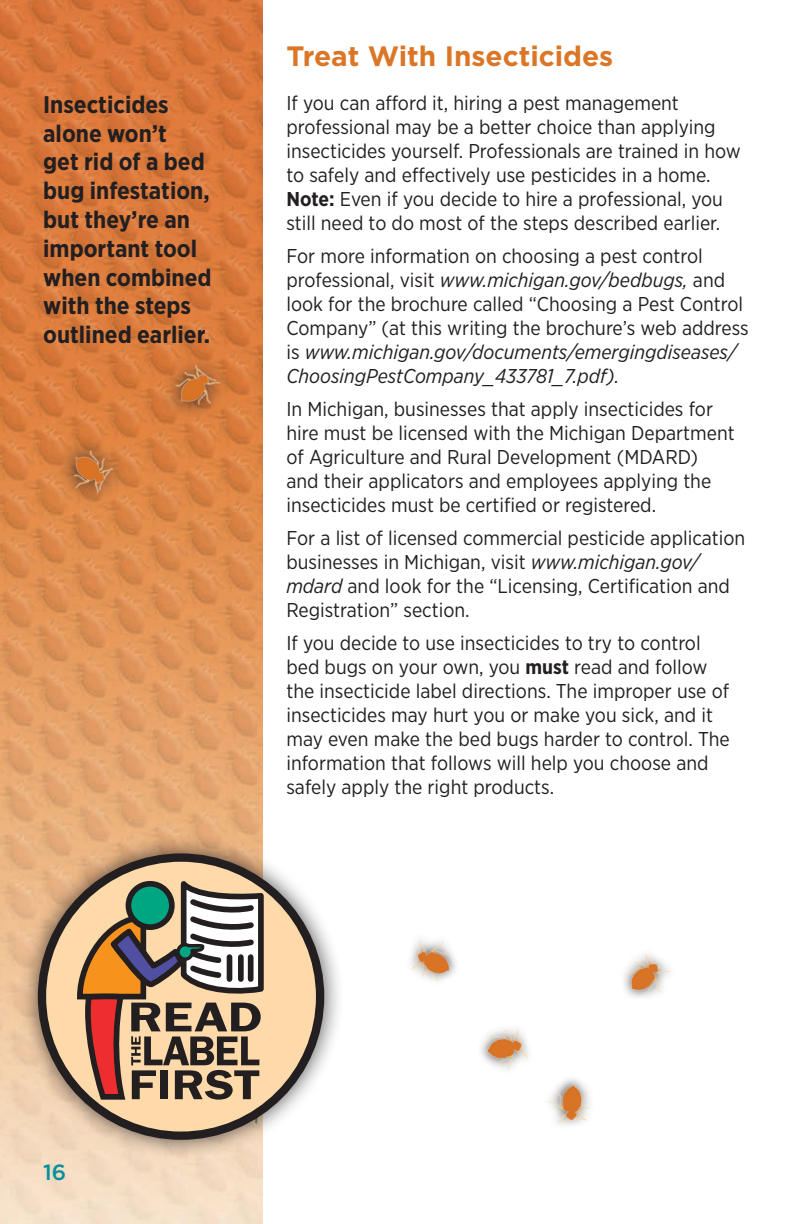
<style>
.page{position:relative;width:792px;height:1224px;background:#fff}
.page>*{position:absolute;margin:0;border:0;box-sizing:border-box;transform-origin:0 0}
.Gotham_Subhead_2{font:700 28px "Gotham";color:#db7627}
.Gotham_Narrow_Body_S{font:700 24px/28.8px "Gotham Narrow";color:#231f20}
.Gotham_Body{font:500 22px "Gotham";color:#008f9e}
.Gotham_Narrow_Body_S-2{font:20px/24px "Gotham Narrow";color:#231f20}
.s1{font-weight:700}
.s2{font-style:italic}
</style>
<div class="page">
<img style="left:0;top:0;width:262px;height:1224px">
<div style="left:18px;top:834px;width:326px;height:326px;background:#231f20;opacity:.75"></div>
<div style="left:38px;top:853px;width:286px;height:287px;background:#231f20;border-radius:50%"></div>
<div style="left:46px;top:862px;width:270px;height:270px;background:#fedaab;border-radius:50%"></div>
<svg style="left:74px;top:869px;width:193px;height:234px"></svg>
<svg style="left:55px;top:435px;width:73px;height:74px;background:#db8343"></svg>
<img style="left:60px;top:443px;width:58px;height:58px">
<img style="left:411px;top:939px;width:45px;height:42px">
<img style="left:482px;top:1029px;width:46px;height:41px">
<img style="left:624px;top:953px;width:46px;height:45px">
<svg style="left:160px;top:350px;width:75px;height:72px;background:#d77b3c"></svg>
<img style="left:168px;top:360px;width:58px;height:57px">
<img style="left:549px;top:1082px;width:41px;height:43px">
<p class="Gotham_Narrow_Body_S" style="left:43px;top:90px;width:170px">Insecticides alone won’t<br>get rid of a bed bug infestation, but they’re an important tool when combined with the steps outlined earlier.</p>
<p class="Gotham_Subhead_2" style="left:286px;top:37px;width:328px">Treat With Insecticides</p>
<p class="Gotham_Narrow_Body_S-2" style="left:286px;top:90px;width:456px">If you can afford it, hiring a pest management professional may be a better choice than applying insecticides yourself. Professionals are trained in how to safely and effectively use pesticides in a home.<br><span class="s1">Note:</span> Even if you decide to hire a professional, you still need to do most of the steps described earlier.</p>
<p class="Gotham_Narrow_Body_S-2" style="left:286px;top:243px;width:464px">For more information on choosing a pest control professional, visit <span class="s2">www.michigan.gov/bedbugs,</span> and look for the brochure called “Choosing a Pest Control Company” (at this writing the brochure’s web address is <span class="s2">www.michigan.gov/documents/emergingdiseases/ ChoosingPestCompany_433781_7.pdf).</span></p>
<p class="Gotham_Narrow_Body_S-2" style="left:286px;top:396px;width:450px">In Michigan, businesses that apply insecticides for hire must be licensed with the Michigan Department of Agriculture and Rural Development (MDARD) and their applicators and employees applying the insecticides must be certified or registered.</p>
<p class="Gotham_Narrow_Body_S-2" style="left:286px;top:525px;width:460px">For a list of licensed commercial pesticide application businesses in Michigan, visit <span class="s2">www.michigan.gov/ mdard</span> and look for the “Licensing, Certification and Registration” section.</p>
<p class="Gotham_Narrow_Body_S-2" style="left:286px;top:630px;width:445px">If you decide to use insecticides to try to control bed bugs on your own, you <span class="s1">must</span> read and follow the insecticide label directions. The improper use of insecticides may hurt you or make you sick, and it may even make the bed bugs harder to control. The information that follows will help you choose and safely apply the right products.</p>
<p class="Gotham_Body" style="left:43px;top:1157px;width:25px">16</p>
</div>
